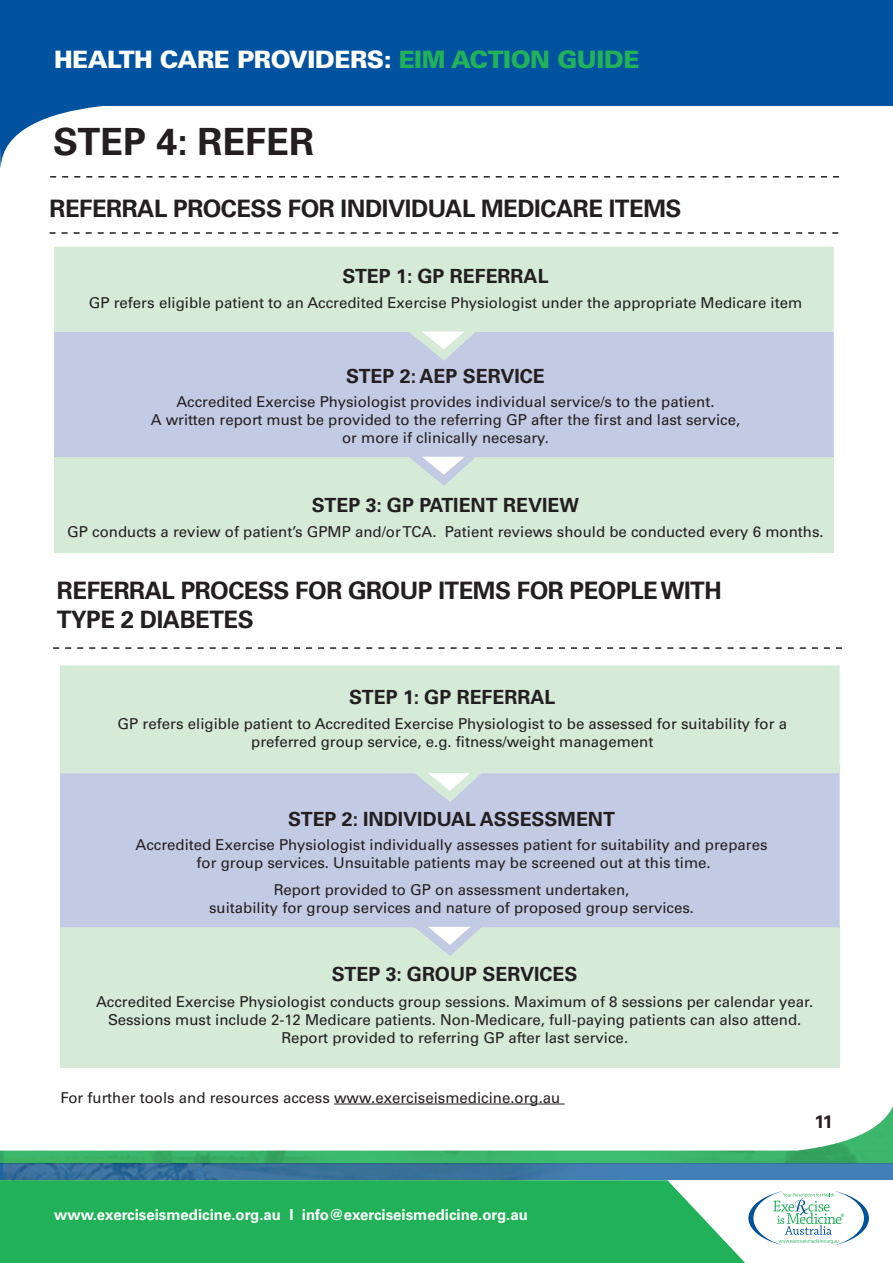
<style>
.page{position:relative;width:893px;height:1263px;background:#fff}
.page>*{position:absolute;margin:0;border:0;box-sizing:border-box;transform-origin:0 0}
.t1{font:700 37.5px "Univers LT Std";color:#231f20}
.t2{font:700 24px/28.8px "Univers LT Std";letter-spacing:-.02em;color:#231f20}
.t3{font:900 24px "Univers LT Std";letter-spacing:-.02em;color:#fff}
.t4{font:700 19.5px "Univers LT Std";color:#231f20}
.t5{font:700 18px "Univers LT Std";color:#231f20}
.t6{font:15px/18px "Univers LT Std";color:#231f20;text-align:center}
.t7{font:700 15px "Univers LT Std";color:#fff}
.s1{color:#21b259}
</style>
<div class="page">
<div style="left:0;top:1180px;width:745px;height:83px;background:#21b259"></div>
<svg style="left:0;top:1104px;width:893px;height:59px"></svg>
<svg style="left:0;top:1163px;width:893px;height:17px;background:#3a74a1"></svg>
<svg style="left:50px;top:176px;width:789px;height:2px"></svg>
<svg style="left:53px;top:647px;width:789px;height:2px"></svg>
<div style="left:60px;top:925px;width:780px;height:143px;background:#d5ead7"></div>
<svg style="left:60px;top:802px;width:780px;height:154px;fill:#c3cbe4"></svg>
<svg style="left:60px;top:665px;width:780px;height:137px;background:#d1e3d9"></svg>
<svg style="left:428px;top:927px;width:42px;height:18px"></svg>
<svg style="left:428px;top:773px;width:42px;height:18px"></svg>
<hr style="left:334px;top:1103px;width:231px;height:1px;background:#231f20">
<div style="left:54px;top:455px;width:780px;height:98px;background:#d5ead7"></div>
<svg style="left:54px;top:361px;width:780px;height:125px;fill:#c3cbe4"></svg>
<svg style="left:54px;top:247px;width:780px;height:114px;background:#d0e2da"></svg>
<svg style="left:422px;top:457px;width:42px;height:18px"></svg>
<svg style="left:422px;top:331px;width:42px;height:18px"></svg>
<svg style="left:50px;top:232px;width:788px;height:2px"></svg>
<svg style="left:0;top:105px;width:221px;height:63px"></svg>
<div style="left:0;top:0;width:893px;height:105px;background:#0153a0"></div>
<svg style="left:748px;top:1190px;width:121px;height:56px"></svg>
<h2 class="t3" style="left:54px;top:45px;width:587px">HEALTH CARE PROVIDERS: <span class="s1">EIM ACTION GUIDE</span></h2>
<h1 class="t1" style="left:53px;top:120px;width:262px">STEP 4: REFER</h1>
<h2 class="t2" style="left:50px;top:194px;width:633px">REFERRAL PROCESS FOR INDIVIDUAL MEDICARE ITEMS</h2>
<h3 class="t4" style="left:342px;top:264px;width:208px">STEP 1: GP REFERRAL</h3>
<p class="t6" style="left:89px;top:294px;width:715px">GP refers eligible patient to an Accredited Exercise Physiologist under the appropriate Medicare item</p>
<h3 class="t4" style="left:346px;top:365px;width:200px">STEP 2: AEP SERVICE</h3>
<p class="t6" style="left:151px;top:393px;width:591px">Accredited Exercise Physiologist provides individual service/s to the patient.<br>A written report must be provided to the referring GP after the first and last service, or more if clinically necesary.</p>
<h3 class="t4" style="left:312px;top:493px;width:268px">STEP 3: GP PATIENT REVIEW</h3>
<p class="t6" style="left:67px;top:523px;width:758px">GP conducts a review of patient’s GPMP and/or TCA. Patient reviews should be conducted every 6 months.</p>
<h2 class="t2" style="left:57px;top:576px;width:666px">REFERRAL PROCESS FOR GROUP ITEMS FOR PEOPLE WITH<br>TYPE 2 DIABETES</h2>
<h3 class="t4" style="left:349px;top:685px;width:208px">STEP 1: GP REFERRAL</h3>
<p class="t6" style="left:118px;top:715px;width:671px">GP refers eligible patient to Accredited Exercise Physiologist to be assessed for suitability for a preferred group service, e.g. fitness/weight management</p>
<h3 class="t4" style="left:288px;top:808px;width:328px">STEP 2: INDIVIDUAL ASSESSMENT</h3>
<p class="t6" style="left:136px;top:836px;width:633px">Accredited Exercise Physiologist individually assesses patient for suitability and prepares for group services. Unsuitable patients may be screened out at this time.</p>
<p class="t6" style="left:209px;top:881px;width:487px">Report provided to GP on assessment undertaken,<br>suitability for group services and nature of proposed group services.</p>
<h3 class="t4" style="left:332px;top:963px;width:247px">STEP 3: GROUP SERVICES</h3>
<p class="t6" style="left:96px;top:993px;width:719px">Accredited Exercise Physiologist conducts group sessions. Maximum of 8 sessions per calendar year.<br>Sessions must include 2-12 Medicare patients. Non-Medicare, full-paying patients can also attend.<br>Report provided to referring GP after last service.</p>
<p class="t6" style="left:60px;top:1088px;width:501px">For further tools and resources access www.exerciseismedicine.org.au</p>
<p class="t7" style="left:54px;top:1206px;width:475px">www.exerciseismedicine.org.au I info@exerciseismedicine.org.au</p>
<p class="t5" style="left:814px;top:1111px;width:20px">11</p>
</div>
